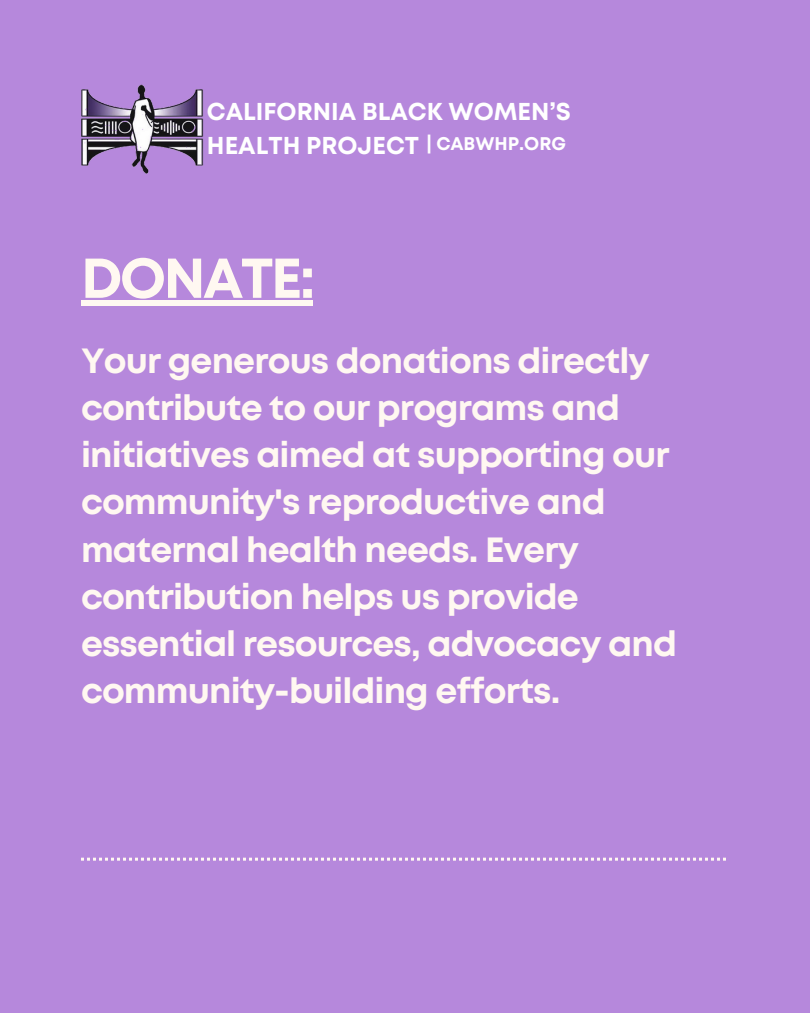
<style>
.page{position:relative;width:810px;height:1013px;background:#fff}
.page>*{position:absolute;margin:0;border:0;box-sizing:border-box;transform-origin:0 0}
.t1{font:700 56px "Mont";letter-spacing:-.045em;color:#fff8f1}
.t2{font:700 35px/47.2px "Mont";letter-spacing:-.025em;color:#fff8f1}
.t3{font:700 24.4px/33.7px "Mont";color:#fff}
.t4{font:700 18.3px "Mont";color:#fff}
</style>
<div class="page">
<div style="left:0;top:0;width:810px;height:1012px;background:#b688dc"></div>
<svg style="left:81px;top:857px;width:645px;height:3px"></svg>
<div style="left:81px;top:301px;width:232px;height:5px;background:#fff8f1"></div>
<img style="left:81px;top:84px;width:122px;height:90px">
<p class="t3" style="left:207px;top:96px;width:366px">CALIFORNIA BLACK WOMEN’S<br>HEALTH PROJECT</p>
<p class="t4" style="left:427px;top:137px;width:141px">| CABWHP.ORG</p>
<h3 class="t1" style="left:81px;top:257px;width:236px">DONATE:</h3>
<p class="t2" style="left:81px;top:339px;width:597px">Your generous donations directly contribute to our programs and initiatives aimed at supporting our community's reproductive and maternal health needs. Every contribution helps us provide essential resources, advocacy and community-building efforts.</p>
</div>
